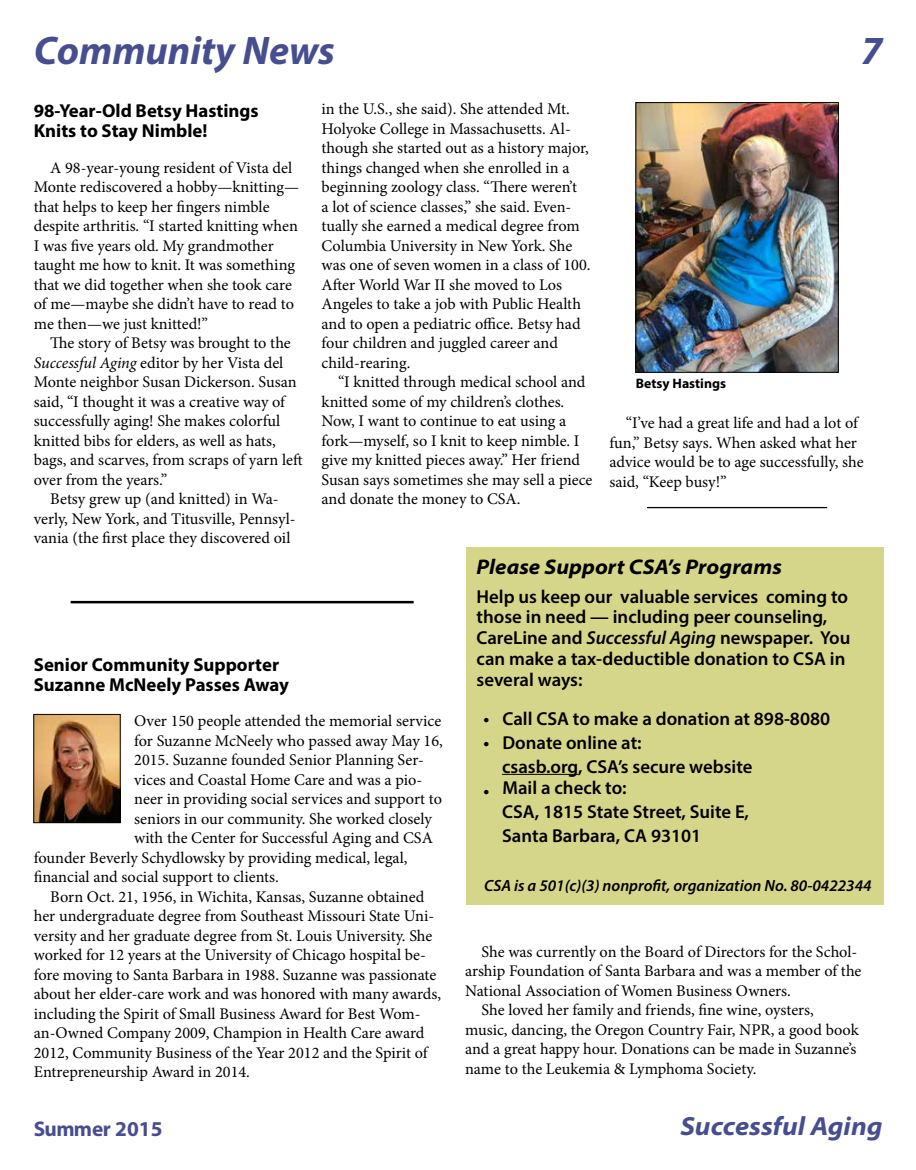
<style>
.page{position:relative;width:916px;height:1170px;background:#fff}
.page>*{position:absolute;margin:0;border:0;box-sizing:border-box;transform-origin:0 0}
.t1{font:italic 700 40px "Myriad Pro";color:#474e8f}
.t2{font:italic 700 semi-expanded 26.25px "Myriad Pro";color:#474e8f}
.t3{font:italic 700 semi-expanded 21.25px "Myriad Pro";color:#000}
.t4{font:700 21.25px "Myriad Pro";letter-spacing:-.01em;color:#474e8f}
.t5{font:600 18.75px/20.8px "Myriad Pro";color:#000}
.t6{font:700 18.75px/20px "Myriad Pro";color:#000}
.t7{font:16.25px/19.5px "Minion Pro";letter-spacing:-.005em;color:#000}
.t8{font:italic 600 16.25px "Myriad Pro";color:#000}
.t9{font:700 13.75px "Myriad Pro";color:#000}
.s1{font-style:italic}
</style>
<div class="page">
<div style="left:465px;top:548px;width:418px;height:357px;background:#d6d68b"></div>
<hr style="left:502px;top:774px;width:76px;height:1px;background:#000">
<hr style="left:71px;top:601px;width:342px;height:2px;background:#000">
<img style="left:637px;top:104px;width:199px;height:267px">
<div style="left:635px;top:102px;width:203px;height:271px;border:1px solid #000"></div>
<hr style="left:647px;top:507px;width:180px;height:1px;background:#000">
<img style="left:35px;top:716px;width:84px;height:105px">
<div style="left:33px;top:714px;width:88px;height:109px;border:1px solid #000"></div>
<h1 class="t1" style="left:34px;top:25px;width:302px">Community News</h1>
<p class="t6" style="left:34px;top:100px;width:226px">98-Year-Old Betsy Hastings<br>Knits to Stay Nimble!</p>
<p class="t7" style="left:34px;top:158px;width:267px;text-indent:16px">A 98-year-young resident of Vista del Monte rediscovered a hobby—knitting— that helps to keep her fingers nimble despite arthritis. “I started knitting when I was five years old. My grandmother taught me how to knit. It was something that we did together when she took care of me—maybe she didn’t have to read to me then—we just knitted!”</p>
<p class="t7" style="left:34px;top:333px;width:270px;text-indent:16px">The story of Betsy was brought to the <span class="s1">Successful Aging</span> editor by her Vista del Monte neighbor Susan Dickerson. Susan said, “I thought it was a creative way of successfully aging! She makes colorful knitted bibs for elders, as well as hats, bags, and scarves, from scraps of yarn left over from the years.”</p>
<p class="t7" style="left:34px;top:489px;width:263px;text-align:center">Betsy grew up (and knitted) in Wa&shy;verly, New York, and Titusville, Pennsyl&shy;vania (the first place they discovered oil</p>
<p class="t7" style="left:321px;top:100px;width:270px">in the U.S., she said). She attended Mt.<br>Holyoke College in Massachusetts. Al&shy;though she started out as a history major, things changed when she enrolled in a beginning zoology class. “There weren’t<br>a lot of science classes,” she said. Even&shy;tually she earned a medical degree from Columbia University in New York. She was one of seven women in a class of 100.<br>After World War II she moved to Los Angeles to take a job with Public Health and to open a pediatric office. Betsy had four children and juggled career and child-rearing.</p>
<p class="t7" style="left:321px;top:373px;width:272px;text-indent:16px">“I knitted through medical school and knitted some of my children’s clothes.<br>Now, I want to continue to eat using a fork—myself, so I knit to keep nimble. I give my knitted pieces away.” Her friend Susan says sometimes she may sell a piece and donate the money to CSA.</p>
<p class="t9" style="left:635px;top:374px;width:92px">Betsy Hastings</p>
<h1 class="t1" style="left:860px;top:25px;width:23px">7</h1>
<p class="t7" style="left:609px;top:414px;width:256px;text-indent:16px">“I’ve had a great life and had a lot of fun,” Betsy says. When asked what her advice would be to age successfully, she said, “Keep busy!”</p>
<p class="t6" style="left:34px;top:654px;width:257px">Senior Community Supporter<br>Suzanne McNeely Passes Away</p>
<p class="t7" style="left:134px;top:711px;width:308px">Over 150 people attended the memorial service</p>
<p class="t7" style="left:134px;top:731px;width:310px">for Suzanne McNeely who passed away May 16,</p>
<p class="t7" style="left:134px;top:750px;width:291px">2015. Suzanne founded Senior Planning Ser-</p>
<p class="t7" style="left:134px;top:770px;width:289px">vices and Coastal Home Care and was a pio-</p>
<p class="t7" style="left:134px;top:789px;width:309px">neer in providing social services and support to</p>
<p class="t7" style="left:134px;top:809px;width:299px">seniors in our community. She worked closely</p>
<p class="t7" style="left:134px;top:828px;width:300px">with the Center for Successful Aging and CSA</p>
<p class="t7" style="left:34px;top:848px;width:375px">founder Beverly Schydlowsky by providing medical, legal,</p>
<p class="t7" style="left:34px;top:867px;width:246px">financial and social support to clients.</p>
<p class="t7" style="left:50px;top:887px;width:375px">Born Oct. 21, 1956, in Wichita, Kansas, Suzanne obtained</p>
<p class="t7" style="left:34px;top:906px;width:402px">her undergraduate degree from Southeast Missouri State Uni-</p>
<p class="t7" style="left:34px;top:926px;width:400px">versity and her graduate degree from St. Louis University. She</p>
<p class="t7" style="left:34px;top:945px;width:393px">worked for 12 years at the University of Chicago hospital be-</p>
<p class="t7" style="left:34px;top:965px;width:404px">fore moving to Santa Barbara in 1988. Suzanne was passionate</p>
<p class="t7" style="left:34px;top:984px;width:409px">about her elder-care work and was honored with many awards,</p>
<p class="t7" style="left:34px;top:1004px;width:388px">including the Spirit of Small Business Award for Best Wom-</p>
<p class="t7" style="left:34px;top:1023px;width:392px">an-Owned Company 2009, Champion in Health Care award</p>
<p class="t7" style="left:34px;top:1043px;width:395px">2012, Community Business of the Year 2012 and the Spirit of</p>
<p class="t7" style="left:34px;top:1062px;width:218px">Entrepreneurship Award in 2014.</p>
<h3 class="t3" style="left:476px;top:553px;width:307px">Please Support CSA’s Programs</h3>
<p class="t5" style="left:476px;top:585px;width:375px">Help us keep our valuable services coming to those in need — including peer counseling, CareLine and <span class="s1">Successful Aging</span> newspaper. You can make a tax-deductible donation to CSA in several ways:</p>
<p class="t5" style="left:483px;top:707px;width:348px">• Call CSA to make a donation at 898-8080</p>
<p class="t5" style="left:502px;top:730px;width:252px;line-height:24px;text-indent:-19px">• Donate online at:<br>csasb.org, CSA’s secure website</p>
<p class="t5" style="left:502px;top:775px;width:248px;line-height:24px;text-indent:-19px">• Mail a check to:<br>CSA, 1815 State Street, Suite E,<br>Santa Barbara, CA 93101</p>
<p class="t8" style="left:484px;top:875px;width:388px">CSA is a 501(c)(3) nonprofit, organization No. 80-0422344</p>
<p class="t7" style="left:481px;top:942px;width:377px">She was currently on the Board of Directors for the Schol-</p>
<p class="t7" style="left:465px;top:961px;width:398px">arship Foundation of Santa Barbara and was a member of the</p>
<p class="t7" style="left:465px;top:981px;width:327px">National Association of Women Business Owners.</p>
<p class="t7" style="left:481px;top:1000px;width:334px">She loved her family and friends, fine wine, oysters,</p>
<p class="t7" style="left:465px;top:1020px;width:395px">music, dancing, the Oregon Country Fair, NPR, a good book</p>
<p class="t7" style="left:465px;top:1039px;width:393px">and a great happy hour. Donations can be made in Suzanne’s</p>
<p class="t7" style="left:465px;top:1059px;width:293px">name to the Leukemia &amp; Lymphoma Society.</p>
<h3 class="t4" style="left:34px;top:1115px;width:130px">Summer 2015</h3>
<h2 class="t2" style="left:680px;top:1109px;width:204px">Successful Aging</h2>
</div>
